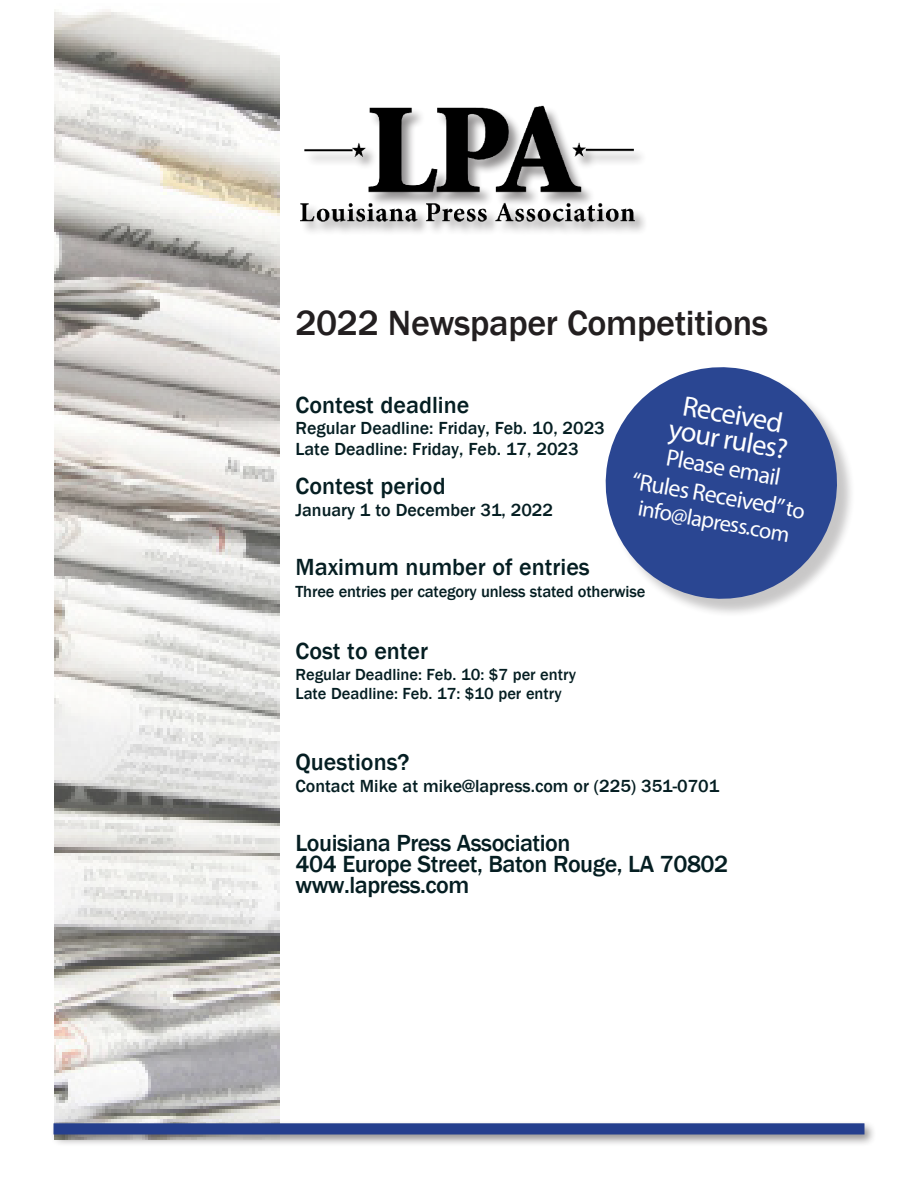
<style>
.page{position:relative;width:918px;height:1188px;background:#fff}
.page>*{position:absolute;margin:0;border:0;box-sizing:border-box;transform-origin:0 0}
.t1{font:500 36px "Franklin Gothic";letter-spacing:-.01em;color:#231f20}
.t2{font:28.5px/25.5px "Myriad Pro";color:#fff;text-align:center}
.t3{font:500 24px "Franklin Gothic";letter-spacing:-.02em;color:#051e22}
.t4{font:500 24px "Franklin Gothic";color:#051e22}
.t5{font:24px "Myriad Pro";color:#fff}
.t6{font:22.5px "Myriad Pro";color:#fff}
.t7{font:500 18px "Franklin Gothic";color:#051e22}
.t8{font:500 16.5px "Franklin Gothic";color:#051e22}
.s1{font-size:22.5px}
</style>
<div class="page">
<img style="left:54px;top:9px;width:226px;height:1111px">
<div style="left:608px;top:370px;width:248px;height:247px;background:#231f20;opacity:.25"></div>
<svg style="left:605px;top:367px;width:241px;height:241px;fill:#2a4692"></svg>
<div style="left:50px;top:1120px;width:827px;height:27px;background:#231f20;opacity:.5"></div>
<div style="left:54px;top:1123px;width:810px;height:11px;background:#253f8e;border:1px solid #253f8e"></div>
<div style="left:300px;top:106px;width:348px;height:130px;background:#231f20;opacity:.5"></div>
<img style="left:300px;top:105px;width:344px;height:120px">
<p class="t1" style="left:296px;top:301px;width:474px">2022 Newspaper Competitions</p>
<p class="t2" style="left:676px;top:391px;width:122px;rotate:10deg">Received your rules?</p>
<p class="t4" style="left:296px;top:390px;width:175px">Contest deadline</p>
<p class="t7" style="left:296px;top:417px;width:311px">Regular Deadline: Friday, Feb. 10, 2023</p>
<p class="t7" style="left:296px;top:438px;width:285px">Late Deadline: Friday, Feb. 17, 2023</p>
<p class="t4" style="left:296px;top:471px;width:152px">Contest period</p>
<p class="t7" style="left:296px;top:499px;width:259px">January 1 to December 31, 2022</p>
<p class="t4" style="left:296px;top:552px;width:296px">Maximum number of entries</p>
<p class="t8" style="left:296px;top:582px;width:351px">Three entries per category unless stated otherwise</p>
<p class="t5" style="left:669px;top:443px;width:117px;rotate:10deg">Please email</p>
<p class="t5" style="left:635px;top:466px;width:177px;rotate:10deg">“Rules Received”<span class="s1">to</span></p>
<p class="t6" style="left:641px;top:494px;width:155px;rotate:10deg">info@lapress.com</p>
<p class="t4" style="left:296px;top:636px;width:134px">Cost to enter</p>
<p class="t8" style="left:296px;top:664px;width:282px">Regular Deadline: Feb. 10: $7 per entry</p>
<p class="t8" style="left:296px;top:684px;width:268px">Late Deadline: Feb. 17: $10 per entry</p>
<p class="t4" style="left:296px;top:747px;width:116px">Questions?</p>
<p class="t7" style="left:296px;top:775px;width:425px">Contact Mike at mike@lapress.com or (225) 351-0701</p>
<p class="t3" style="left:296px;top:828px;width:276px">Louisiana Press Association</p>
<p class="t3" style="left:296px;top:849px;width:434px">404 Europe Street, Baton Rouge, LA 70802</p>
<p class="t3" style="left:296px;top:870px;width:175px">www.lapress.com</p>
</div>
